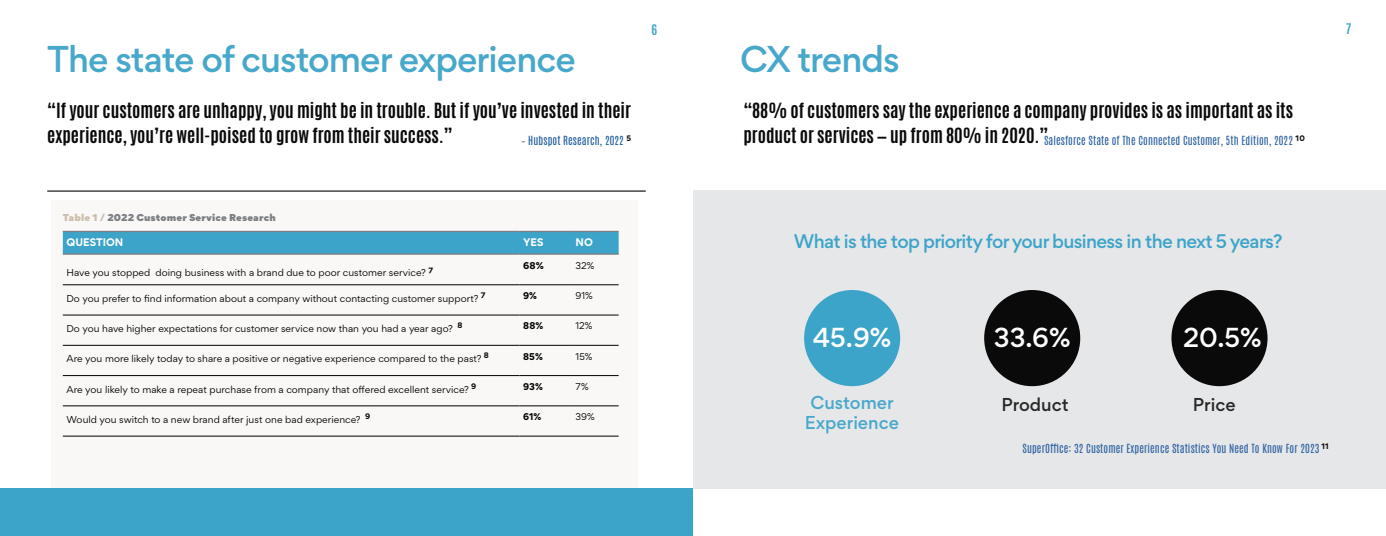
<style>
.page{position:relative;width:1386px;height:536px;background:#fff}
.page>*{position:absolute;margin:0;border:0;box-sizing:border-box;transform-origin:0 0}
.t1{font:500 33.25px "Gordita";letter-spacing:-.03em;color:#48a8cb}
.t2{font:500 24.5px "Gordita";color:#fff}
.t3{font:700 17.5px/24.5px "Antonio";color:#0b0a0b}
.t4{font:500 17.5px "Gordita";letter-spacing:-.04em;color:#3ca4c9}
.t5{font:500 16.62px/19.9px "Gordita";color:#48a8cb;text-align:center}
.t6{font:500 16.62px "Gordita";color:#292829}
.t7{font:700 12.25px "Antonio";color:#48a8cb}
.t8{font:10.5px "Antonio";letter-spacing:.01em;color:#2f63a2}
.t9{font:10.5px "Antonio";letter-spacing:.01em;color:#215e9e}
.t10{font:700 9.8px "Gordita";color:#fff}
.t11{font:8.92px "Gordita";letter-spacing:.005em;color:#000}
.t12{font:900 8.92px "Gordita";letter-spacing:.01em;color:#7c7e81}
.t13{font:700 8.75px "Gordita";letter-spacing:.005em;color:#000}
.t14{font:8.75px "Gordita";color:#000}
.t15{font:700 7.17px "Gordita";color:#0b0a0b}
.s1{color:#7c7e81}
.s2{color:#cdbeac}
</style>
<div class="page">
<hr style="left:47px;top:190px;width:599px;height:2px;background:#292829">
<div style="left:51px;top:200px;width:586px;height:288px;background:#f9f8f7"></div>
<div style="left:63px;top:232px;width:556px;height:21px;background:#3ca4c9"></div>
<hr style="left:63px;top:375px;width:457px;height:1px;background:#000">
<hr style="left:520px;top:375px;width:52px;height:1px;background:#000">
<hr style="left:572px;top:375px;width:47px;height:1px;background:#000">
<hr style="left:63px;top:345px;width:457px;height:1px;background:#000">
<hr style="left:520px;top:345px;width:52px;height:1px;background:#000">
<hr style="left:572px;top:345px;width:47px;height:1px;background:#000">
<hr style="left:63px;top:284px;width:457px;height:1px;background:#000">
<hr style="left:520px;top:284px;width:52px;height:1px;background:#000">
<hr style="left:572px;top:284px;width:47px;height:1px;background:#000">
<hr style="left:63px;top:315px;width:457px;height:1px;background:#000">
<hr style="left:520px;top:315px;width:52px;height:1px;background:#000">
<hr style="left:572px;top:315px;width:47px;height:1px;background:#000">
<hr style="left:63px;top:405px;width:457px;height:1px;background:#000">
<hr style="left:520px;top:405px;width:52px;height:1px;background:#000">
<hr style="left:572px;top:405px;width:47px;height:1px;background:#000">
<hr style="left:63px;top:435px;width:457px;height:1px;background:#000">
<hr style="left:520px;top:435px;width:52px;height:1px;background:#000">
<hr style="left:572px;top:435px;width:47px;height:1px;background:#000">
<hr style="left:63px;top:231px;width:457px;height:1px;background:#7c7e81">
<hr style="left:520px;top:231px;width:52px;height:1px;background:#7c7e81">
<hr style="left:572px;top:231px;width:47px;height:1px;background:#7c7e81">
<hr style="left:63px;top:253px;width:457px;height:1px;background:#7c7e81">
<hr style="left:520px;top:253px;width:52px;height:1px;background:#7c7e81">
<hr style="left:572px;top:253px;width:47px;height:1px;background:#7c7e81">
<div style="left:0;top:488px;width:693px;height:48px;background:#3ca4c9"></div>
<div style="left:693px;top:190px;width:693px;height:298px;background:#e6e7e8"></div>
<div style="left:984px;top:290px;width:96px;height:96px;background:#0b0a0b;border-radius:50%"></div>
<div style="left:804px;top:290px;width:96px;height:96px;background:#3ca4c9;border-radius:50%"></div>
<div style="left:1171px;top:290px;width:97px;height:96px;background:#0b0a0b;border-radius:50%"></div>
<h1 class="t1" style="left:47px;top:35px;width:530px">The state of customer experience</h1>
<h3 class="t3" style="left:47px;top:99px;width:585px">“If your customers are unhappy, you might be in trouble. But if you’ve invested in their experience, you’re well-poised to grow from their success.”</h3>
<p class="t9" style="left:522px;top:133px;width:111px"><span class="s1">–</span> Hubspot Research, 2022 <sup>5</sup></p>
<h3 class="t7" style="left:651px;top:20px;width:7px">6</h3>
<h3 class="t7" style="left:1346px;top:20px;width:7px">7</h3>
<h1 class="t1" style="left:740px;top:35px;width:161px">CX trends</h1>
<h3 class="t3" style="left:743px;top:99px;width:551px">“88% of customers say the experience a company provides is as important as its</h3>
<p class="t8" style="left:743px;top:133px;width:563px"><sup>product</sup> <sup>or</sup> <sup>services</sup> <sup>—</sup> <sup>up</sup> <sup>from</sup> <sup>80%</sup> <sup>in</sup> <sup>2020.”</sup> Salesforce State of The Connected Customer, 5th Edition, 2022 <sup>10</sup></p>
<p class="t12" style="left:63px;top:209px;width:215px"><span class="s2">Table 1 /</span> 2022 Customer Service Research</p>
<p class="t10" style="left:67px;top:235px;width:58px">QUESTION</p>
<p class="t10" style="left:523px;top:235px;width:22px">YES</p>
<p class="t10" style="left:576px;top:235px;width:19px">NO</p>
<p class="t11" style="left:67px;top:265px;width:361px">Have you stopped doing business with a brand due to poor customer service?</p>
<p class="t15" style="left:428px;top:263px;width:6px">7</p>
<p class="t13" style="left:523px;top:258px;width:22px">68%</p>
<p class="t14" style="left:576px;top:259px;width:20px">32%</p>
<p class="t11" style="left:67px;top:292px;width:413px">Do you prefer to find information about a company without contacting customer support?</p>
<p class="t15" style="left:481px;top:289px;width:6px">7</p>
<p class="t13" style="left:523px;top:288px;width:15px">9%</p>
<p class="t14" style="left:576px;top:289px;width:19px">91%</p>
<p class="t11" style="left:67px;top:322px;width:388px">Do you have higher expectations for customer service now than you had a year ago?</p>
<p class="t15" style="left:458px;top:319px;width:7px">8</p>
<p class="t13" style="left:523px;top:319px;width:21px">88%</p>
<p class="t14" style="left:576px;top:319px;width:18px">12%</p>
<p class="t11" style="left:67px;top:352px;width:417px">Are you more likely today to share a positive or negative experience compared to the past?</p>
<p class="t15" style="left:484px;top:350px;width:7px">8</p>
<p class="t13" style="left:523px;top:349px;width:21px">85%</p>
<p class="t14" style="left:576px;top:349px;width:18px">15%</p>
<p class="t11" style="left:67px;top:382px;width:404px">Are you likely to make a repeat purchase from a company that offered excellent service?</p>
<p class="t15" style="left:471px;top:380px;width:7px">9</p>
<p class="t13" style="left:523px;top:379px;width:21px">93%</p>
<p class="t14" style="left:576px;top:380px;width:15px">7%</p>
<p class="t11" style="left:67px;top:413px;width:296px">Would you switch to a new brand after just one bad experience?</p>
<p class="t15" style="left:365px;top:410px;width:7px">9</p>
<p class="t13" style="left:523px;top:409px;width:19px">61%</p>
<p class="t14" style="left:576px;top:410px;width:21px">39%</p>
<h3 class="t4" style="left:794px;top:228px;width:490px">What is the top priority for your business in the next 5 years?</h3>
<h2 class="t2" style="left:813px;top:318px;width:80px">45.9%</h2>
<h2 class="t2" style="left:1183px;top:318px;width:80px">20.5%</h2>
<h2 class="t2" style="left:994px;top:318px;width:78px">33.6%</h2>
<h3 class="t5" style="left:805px;top:392px;width:96px">Customer<br>Experience</h3>
<h3 class="t6" style="left:1001px;top:391px;width:69px">Product</h3>
<h3 class="t6" style="left:1193px;top:391px;width:44px">Price</h3>
<p class="t8" style="left:1022px;top:440px;width:308px">SuperOffice: 32 Customer Experience Statistics You Need To Know For 2023 <sup>11</sup></p>
</div>
